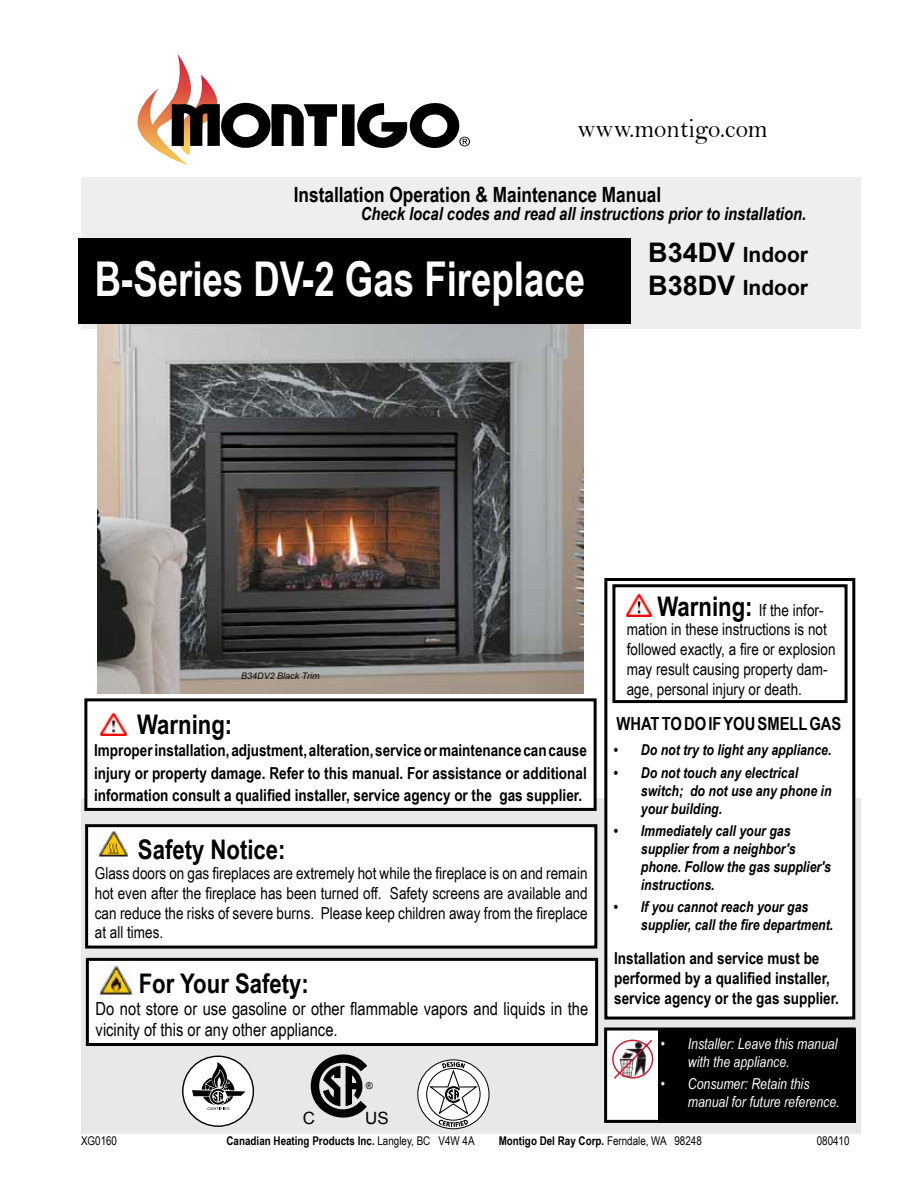
<style>
.page{position:relative;width:918px;height:1188px;background:#fff}
.page>*{position:absolute;margin:0;border:0;box-sizing:border-box;transform-origin:0 0}
.t1{font:700 48px "Arial Narrow";color:#fff;scale:.93 1}
.t2{font:700 27px "Arial Narrow";color:#000}
.t3{font:27px "Bell";color:#000;scale:.93 1}
.t4{font:700 21px "Arial Narrow";color:#000}
.t5{font:700 21px/32.4px "Arial";color:#000}
.t6{font:18px/21.6px "Arial Narrow";color:#000}
.t7{font:italic 700 18px "Arial Narrow";color:#000}
.t8{font:700 18px "Arial Narrow";color:#000}
.t9{font:16.95px "Arial";color:#000}
.t10{font:16.5px/19.8px "Arial Narrow";color:#000;text-align:justify}
.t11{font:700 16.5px/22.5px "Arial Narrow";color:#000;text-align:justify}
.t12{font:italic 700 15px/18px "Arial Narrow";color:#000}
.t13{font:italic 15px/18px "Arial Narrow";color:#fffeff}
.t14{font:700 12px "Arial Narrow";color:#000}
.t15{font:12px "Arial Narrow";color:#000}
.t16{font:9.6px "Arial";color:#000}
.t17{font:italic 9px "Arial";color:#0e0303}
.s1{font-size:27px}
.s2{font-weight:700;font-size:27px}
.s3{font-weight:400}
</style>
<div class="page">
<div style="left:81px;top:799px;width:780px;height:335px;background:#e8e8e7"></div>
<div style="left:87px;top:959px;width:510px;height:86px;background:#fff"></div>
<div style="left:86px;top:958px;width:512px;height:88px;border:3px solid #000"></div>
<div style="left:87px;top:826px;width:509px;height:121px;background:#fff"></div>
<div style="left:85px;top:824px;width:512px;height:125px;border:3px solid #000"></div>
<svg style="left:418px;top:1060px;width:71px;height:69px"></svg>
<div style="left:417px;top:1060px;width:72px;height:69px;border:1px solid #000;border-radius:50%"></div>
<svg style="left:427px;top:1062px;width:52px;height:65px;background:#cacaca"></svg>
<div style="left:183px;top:1056px;width:70px;height:70px;background:#fff;border-radius:50%"></div>
<div style="left:182px;top:1056px;width:72px;height:71px;border:1px solid #000;border-radius:50%"></div>
<svg style="left:192px;top:1062px;width:54px;height:48px"></svg>
<svg style="left:311px;top:1054px;width:56px;height:64px"></svg>
<div style="left:86px;top:700px;width:509px;height:109px;background:#fff"></div>
<div style="left:84px;top:698px;width:513px;height:113px;border:3px solid #000"></div>
<div style="left:606px;top:1029px;width:248px;height:92px;background:#fff"></div>
<div style="left:604px;top:1028px;width:252px;height:95px;border:3px solid #000"></div>
<div style="left:658px;top:1029px;width:198px;height:94px;background:#000"></div>
<svg style="left:612px;top:1039px;width:42px;height:40px"></svg>
<img style="left:100px;top:831px;width:27px;height:26px">
<img style="left:101px;top:965px;width:30px;height:31px">
<img style="left:101px;top:713px;width:25px;height:23px">
<div style="left:342px;top:104px;width:13px;height:42px;background:#000"></div>
<svg style="left:137px;top:54px;width:200px;height:111px"></svg>
<svg style="left:357px;top:103px;width:113px;height:45px"></svg>
<div style="left:606px;top:580px;width:248px;height:438px;background:#fff"></div>
<div style="left:604px;top:578px;width:251px;height:442px;border:3px solid #000"></div>
<img style="left:627px;top:594px;width:25px;height:22px">
<div style="left:612px;top:584px;width:236px;height:119px;border:3px solid #000"></div>
<div style="left:81px;top:177px;width:780px;height:152px;background:#e8e8e7"></div>
<img style="left:98px;top:324px;width:485px;height:370px">
<div style="left:79px;top:238px;width:552px;height:86px;background:#000"></div>
<h2 class="t3" style="left:578px;top:113px;width:206px">www.montigo.com</h2>
<p class="t4" style="left:294px;top:178px;width:369px">Installation Operation &amp; Maintenance Manual</p>
<p class="t7" style="left:361px;top:201px;width:447px">Check local codes and read all instructions prior to installation.</p>
<h1 class="t1" style="left:95px;top:243px;width:529px">B-Series DV-2 Gas Fireplace</h1>
<p class="t5" style="left:648px;top:239px;width:161px"><span class="s1">B34DV</span> Indoor<br><span class="s1">B38DV</span> Indoor</p>
<p class="t17" style="left:241px;top:671px;width:80px">B34DV2 Black Trim</p>
<h2 class="t2" style="left:137px;top:704px;width:97px">Warning:</h2>
<p class="t11" style="left:94px;top:738px;width:494px">Improper installation, adjustment, alteration, service or maintenance can cause injury or property damage. Refer to this manual. For assistance or additional information consult a qualified installer, service agency or the gas supplier.</p>
<h2 class="t2" style="left:138px;top:829px;width:149px">Safety Notice:</h2>
<p class="t10" style="left:95px;top:863px;width:494px">Glass doors on gas fireplaces are extremely hot while the fireplace is on and remain hot even after the fireplace has been turned off. Safety screens are available and can reduce the risks of severe burns. Please keep children away from the fireplace at all times.</p>
<h2 class="t2" style="left:139px;top:963px;width:172px">For Your Safety:</h2>
<p class="t6" style="left:96px;top:997px;width:494px">Do not store or use gasoline or other flammable vapors and liquids in the vicinity of this or any other appliance.</p>
<p class="t16" style="left:366px;top:1079px;width:9px">®</p>
<p class="t9" style="left:303px;top:1107px;width:14px">C</p>
<p class="t9" style="left:365px;top:1107px;width:25px">US</p>
<p class="t10" style="left:627px;top:599px;width:210px;text-align:left;text-indent:31px"><span class="s2">Warning:</span> If the infor&shy;mation in these instructions is not followed exactly, a fire or explosion may result causing property dam&shy;age, personal injury or death.</p>
<p class="t8" style="left:616px;top:710px;width:227px">WHAT TO DO IF YOU SMELL GAS</p>
<p class="t12" style="left:614px;top:740px;width:219px">• Do not try to light any appliance.</p>
<p class="t12" style="left:641px;top:763px;width:192px;text-indent:-27px">• Do not touch any electrical switch; do not use any phone in your building.</p>
<p class="t12" style="left:641px;top:821px;width:192px;text-indent:-27px">• Immediately call your gas supplier from a neighbor's phone. Follow the gas supplier's instructions.</p>
<p class="t12" style="left:641px;top:897px;width:194px;text-indent:-27px">• If you cannot reach your gas supplier, call the fire department.</p>
<p class="t11" style="left:614px;top:947px;width:226px;line-height:19.8px;text-align:left">Installation and service must be performed by a qualified installer, service agency or the gas supplier.</p>
<p class="t13" style="left:688px;top:1034px;width:151px;text-indent:-27px">• Installer: Leave this manual with the appliance.</p>
<p class="t13" style="left:688px;top:1075px;width:153px;text-indent:-27px">• Consumer: Retain this manual for future reference.</p>
<p class="t15" style="left:81px;top:1132px;width:38px">XG0160</p>
<p class="t14" style="left:227px;top:1132px;width:250px">Canadian Heating Products Inc. <span class="s3">Langley, BC V4W 4A</span></p>
<p class="t14" style="left:499px;top:1132px;width:205px">Montigo Del Ray Corp. <span class="s3">Ferndale, WA 98248</span></p>
<p class="t15" style="left:817px;top:1132px;width:34px">080410</p>
</div>
